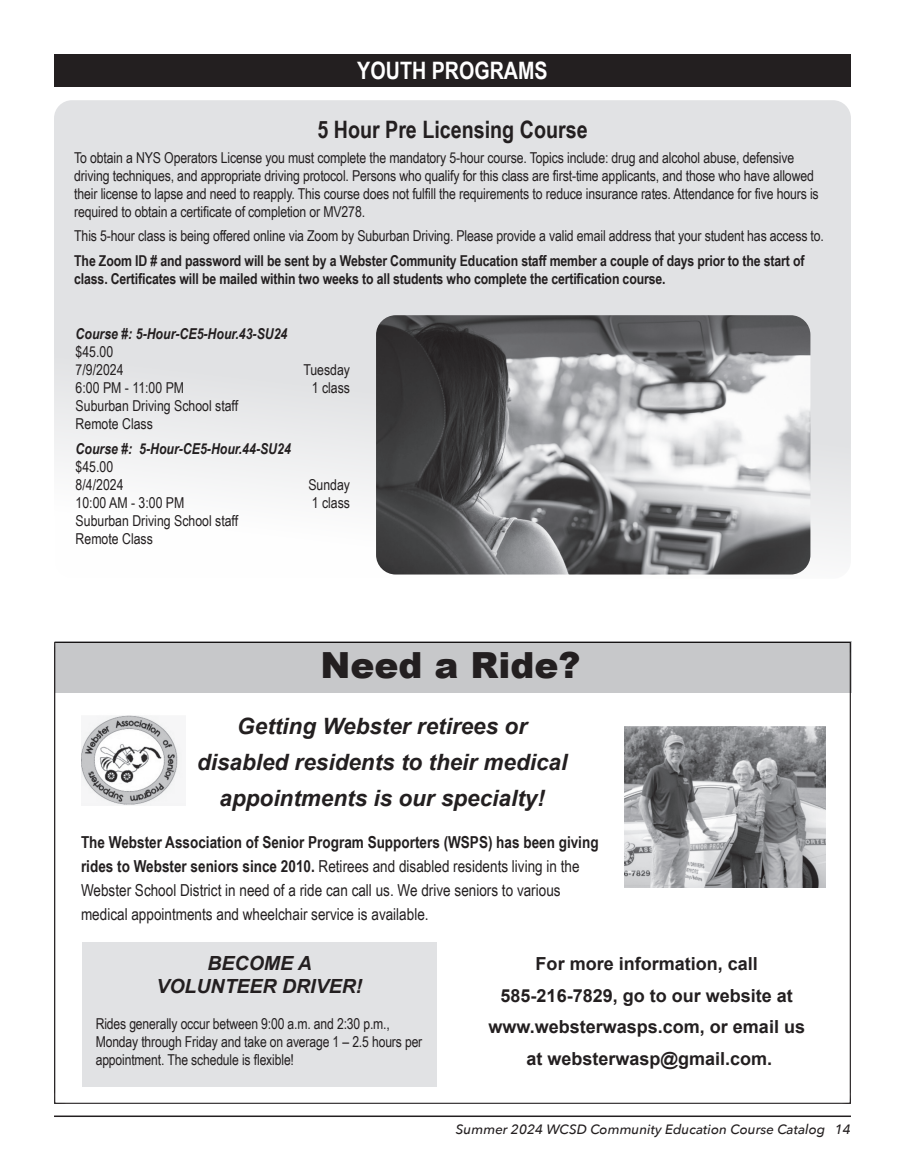
<style>
.page{position:relative;width:905px;height:1175px;background:#fff}
.page>*{position:absolute;margin:0;border:0;box-sizing:border-box;transform-origin:0 0}
.date_times_lpcation{font:900 36px "Arial";color:#231f20}
.class_heading{font:700 24px "Arial Narrow";color:#231f20}
.class_heading-2{font:700 24px "Arial Narrow";color:#fff}
.body_back_panel{font:italic 700 22.5px/36px "Arial";color:#231f20;text-align:center}
.body_back_panel-2{font:italic 700 19.5px/23.4px "Arial";color:#231f20;text-align:center}
.body_back_panel-3{font:700 18px/31.5px "Arial";color:#231f20;text-align:center}
.t1{font:16.5px/24px "Arial Narrow";color:#231f20}
.body_back_panel-4{font:15px/18px "Arial Narrow";letter-spacing:-.01em;color:#231f20}
.t2{font:700 15px/18px "Arial Narrow";letter-spacing:-.01em;color:#231f20}
.course{font:italic 700 15px "Arial Narrow";color:#231f20}
.t3{font:italic 500 13.5px "Avenir Next";color:#231f20}
.s1{font-weight:700}
</style>
<div class="page">
<hr style="left:54px;top:1115px;width:796px;height:2px;background:#231f20">
<div style="left:54px;top:100px;width:796px;height:479px;background:linear-gradient(to bottom,#d9dbdd,#f6f7f7);border-radius:18px"></div>
<div style="left:54px;top:54px;width:796px;height:32px;background:#231f20"></div>
<img style="left:376px;top:315px;width:434px;height:259px">
<div style="left:52px;top:642px;width:800px;height:463px;background:#231f20;opacity:.75"></div>
<p class="class_heading-2" style="left:357px;top:52px;width:192px">YOUTH PROGRAMS</p>
<p class="class_heading" style="left:317px;top:111px;width:272px">5 Hour Pre Licensing Course</p>
<p class="body_back_panel-4" style="left:74px;top:148px;width:746px">To obtain a NYS Operators License you must complete the mandatory 5-hour course. Topics include: drug and alcohol abuse, defensive driving techniques, and appropriate driving protocol. Persons who qualify for this class are first-time applicants, and those who have allowed their license to lapse and need to reapply. This course does not fulfill the requirements to reduce insurance rates. Attendance for five hours is required to obtain a certificate of completion or MV278.</p>
<p class="body_back_panel-4" style="left:74px;top:227px;width:751px">This 5-hour class is being offered online via Zoom by Suburban Driving. Please provide a valid email address that your student has access to.</p>
<p class="t2" style="left:74px;top:251px;width:731px">The Zoom ID # and password will be sent by a Webster Community Education staff member a couple of days prior to the start of class. Certificates will be mailed within two weeks to all students who complete the certification course.</p>
<p class="course" style="left:76px;top:322px;width:213px">Course #: 5-Hour-CE5-Hour.43-SU24</p>
<p class="body_back_panel-4" style="left:76px;top:342px;width:39px">$45.00</p>
<p class="body_back_panel-4" style="left:76px;top:360px;width:49px">7/9/2024</p>
<p class="body_back_panel-4" style="left:303px;top:360px;width:48px">Tuesday</p>
<p class="body_back_panel-4" style="left:76px;top:378px;width:110px">6:00 PM - 11:00 PM</p>
<p class="body_back_panel-4" style="left:312px;top:378px;width:40px">1 class</p>
<p class="body_back_panel-4" style="left:76px;top:396px;width:164px">Suburban Driving School staff</p>
<p class="body_back_panel-4" style="left:76px;top:414px;width:79px">Remote Class</p>
<p class="course" style="left:76px;top:437px;width:217px">Course #: 5-Hour-CE5-Hour.44-SU24</p>
<p class="body_back_panel-4" style="left:76px;top:457px;width:39px">$45.00</p>
<p class="body_back_panel-4" style="left:76px;top:475px;width:49px">8/4/2024</p>
<p class="body_back_panel-4" style="left:308px;top:475px;width:43px">Sunday</p>
<p class="body_back_panel-4" style="left:76px;top:493px;width:110px">10:00 AM - 3:00 PM</p>
<p class="body_back_panel-4" style="left:312px;top:493px;width:40px">1 class</p>
<p class="body_back_panel-4" style="left:76px;top:511px;width:164px">Suburban Driving School staff</p>
<p class="body_back_panel-4" style="left:76px;top:529px;width:79px">Remote Class</p>
<p class="date_times_lpcation" style="left:320px;top:639px;width:262px">Need a Ride?</p>
<p class="body_back_panel" style="left:197px;top:708px;width:372px">Getting Webster retirees or disabled residents to their medical appointments is our specialty!</p>
<p class="t1" style="left:81px;top:829px;width:519px"><span class="s1">The Webster Association of Senior Program Supporters (WSPS) has been giving rides to Webster seniors since 2010.</span> Retirees and disabled residents living in the Webster School District in need of a ride can call us. We drive seniors to various medical appointments and wheelchair service is available.</p>
<p class="body_back_panel-2" style="left:156px;top:952px;width:207px">BECOME A<br>VOLUNTEER DRIVER!</p>
<p class="body_back_panel-4" style="left:96px;top:1014px;width:328px">Rides generally occur between 9:00 a.m. and 2:30 p.m.,<br>Monday through Friday and take on average 1 – 2.5 hours per appointment. The schedule is flexible!</p>
<p class="body_back_panel-3" style="left:488px;top:948px;width:318px">For more information, call<br>585-216-7829, go to our website at www.websterwasps.com, or email us at websterwasp@gmail.com.</p>
<p class="t3" style="left:456px;top:1117px;width:396px">Summer 2024 WCSD Community Education Course Catalog 14</p>
</div>
